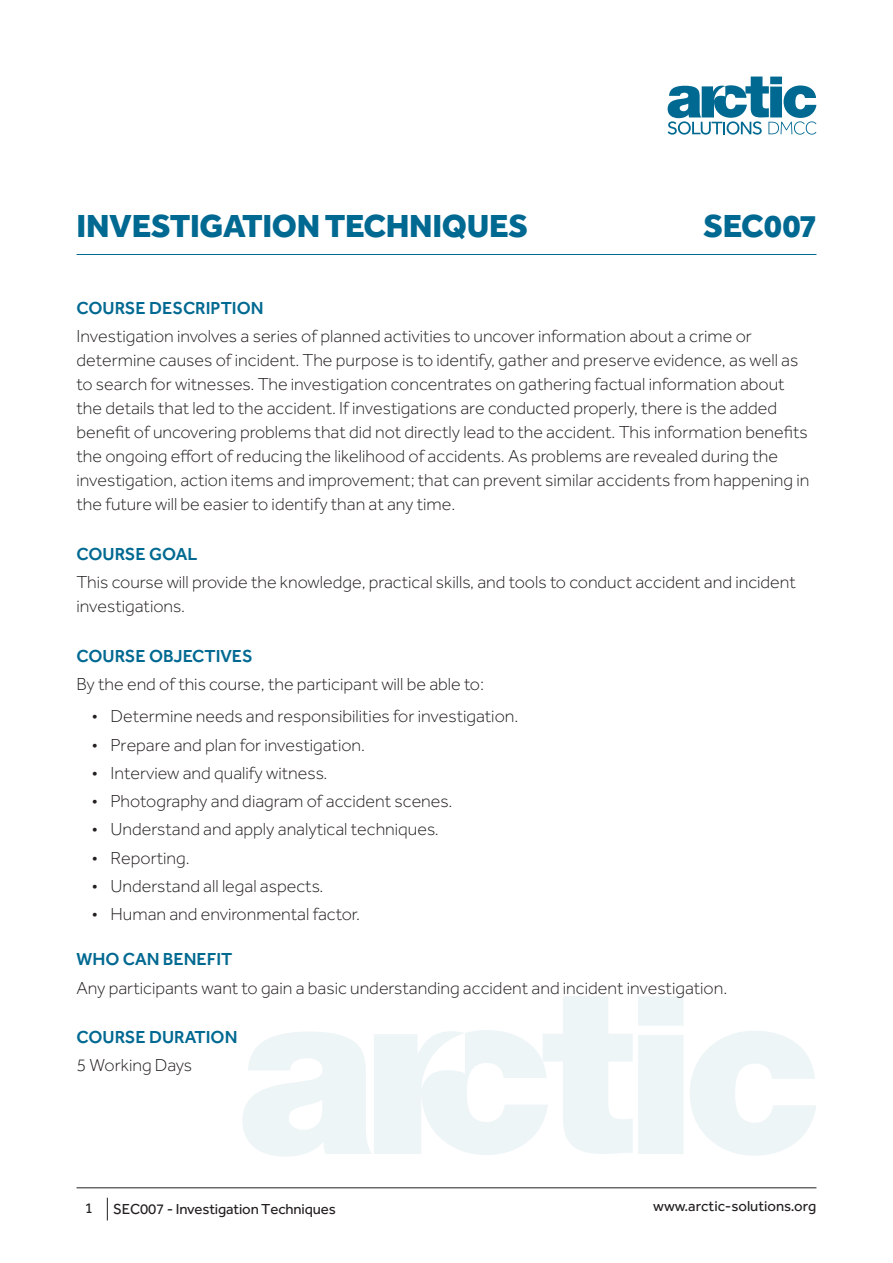
<style>
.page{position:relative;width:893px;height:1263px;background:#fff}
.page>*{position:absolute;margin:0;border:0;box-sizing:border-box;transform-origin:0 0}
.Title_-_Course_Outli{font:800 33px "Effra";letter-spacing:-.01em;color:#006991}
.Code_-_Course_Outlin{font:800 33px "Effra";letter-spacing:-.01em;color:#006991}
.Normal_-_Course_Outl{font:300 18px/24px "Effra";color:#231f20}
.Heading_-_Course_Out{font:500 18px "Effra";color:#006991}
.t1{font:15px "Effra";letter-spacing:-.01em;color:#231f20}
</style>
<div class="page">
<hr style="left:77px;top:1187px;width:739px;height:1px;background:#231f20">
<svg style="left:107px;top:1198px;width:1px;height:22px"></svg>
<svg style="left:668px;top:77px;width:148px;height:58px"></svg>
<svg style="left:690px;top:1031px;width:126px;height:125px"></svg>
<svg style="left:243px;top:996px;width:440px;height:161px"></svg>
<hr style="left:77px;top:254px;width:739px;height:1px;background:#006991">
<p class="Title_-_Course_Outli" style="left:77px;top:206px;width:453px">INVESTIGATION TECHNIQUES</p>
<p class="Code_-_Course_Outlin" style="left:704px;top:206px;width:114px">SEC007</p>
<p class="Heading_-_Course_Out" style="left:77px;top:297px;width:189px">COURSE DESCRIPTION</p>
<p class="Normal_-_Course_Outl" style="left:77px;top:324px;width:734px">Investigation involves a series of planned activities to uncover information about a crime or determine causes of incident. The purpose is to identify, gather and preserve evidence, as well as to search for witnesses. The investigation concentrates on gathering factual information about the details that led to the accident. If investigations are conducted properly, there is the added benefit of uncovering problems that did not directly lead to the accident. This information benefits the ongoing effort of reducing the likelihood of accidents. As problems are revealed during the investigation, action items and improvement; that can prevent similar accidents from happening in the future will be easier to identify than at any time.</p>
<p class="Heading_-_Course_Out" style="left:77px;top:543px;width:122px">COURSE GOAL</p>
<p class="Normal_-_Course_Outl" style="left:77px;top:570px;width:721px">This course will provide the knowledge, practical skills, and tools to conduct accident and incident investigations.</p>
<p class="Heading_-_Course_Out" style="left:77px;top:645px;width:178px">COURSE OBJECTIVES</p>
<p class="Normal_-_Course_Outl" style="left:77px;top:672px;width:409px">By the end of this course, the participant will be able to:</p>
<p class="Normal_-_Course_Outl" style="left:92px;top:704px;width:428px">• Determine needs and responsibilities for investigation.</p>
<p class="Normal_-_Course_Outl" style="left:92px;top:732px;width:275px">• Prepare and plan for investigation.</p>
<p class="Normal_-_Course_Outl" style="left:92px;top:761px;width:237px">• Interview and qualify witness.</p>
<p class="Normal_-_Course_Outl" style="left:92px;top:789px;width:362px">• Photography and diagram of accident scenes.</p>
<p class="Normal_-_Course_Outl" style="left:92px;top:817px;width:349px">• Understand and apply analytical techniques.</p>
<p class="Normal_-_Course_Outl" style="left:92px;top:845px;width:100px">• Reporting.</p>
<p class="Normal_-_Course_Outl" style="left:92px;top:874px;width:233px">• Understand all legal aspects.</p>
<p class="Normal_-_Course_Outl" style="left:92px;top:902px;width:270px">• Human and environmental factor.</p>
<p class="Heading_-_Course_Out" style="left:77px;top:948px;width:157px">WHO CAN BENEFIT</p>
<p class="Normal_-_Course_Outl" style="left:77px;top:975px;width:652px">Any participants want to gain a basic understanding accident and incident investigation.</p>
<p class="Heading_-_Course_Out" style="left:77px;top:1026px;width:162px">COURSE DURATION</p>
<p class="Normal_-_Course_Outl" style="left:77px;top:1053px;width:117px">5 Working Days</p>
<p class="t1" style="left:85px;top:1199px;width:10px">1</p>
<p class="t1" style="left:113px;top:1200px;width:224px">SEC007 - Investigation Techniques</p>
<p class="t1" style="left:653px;top:1198px;width:165px">www.arctic-solutions.org</p>
</div>
